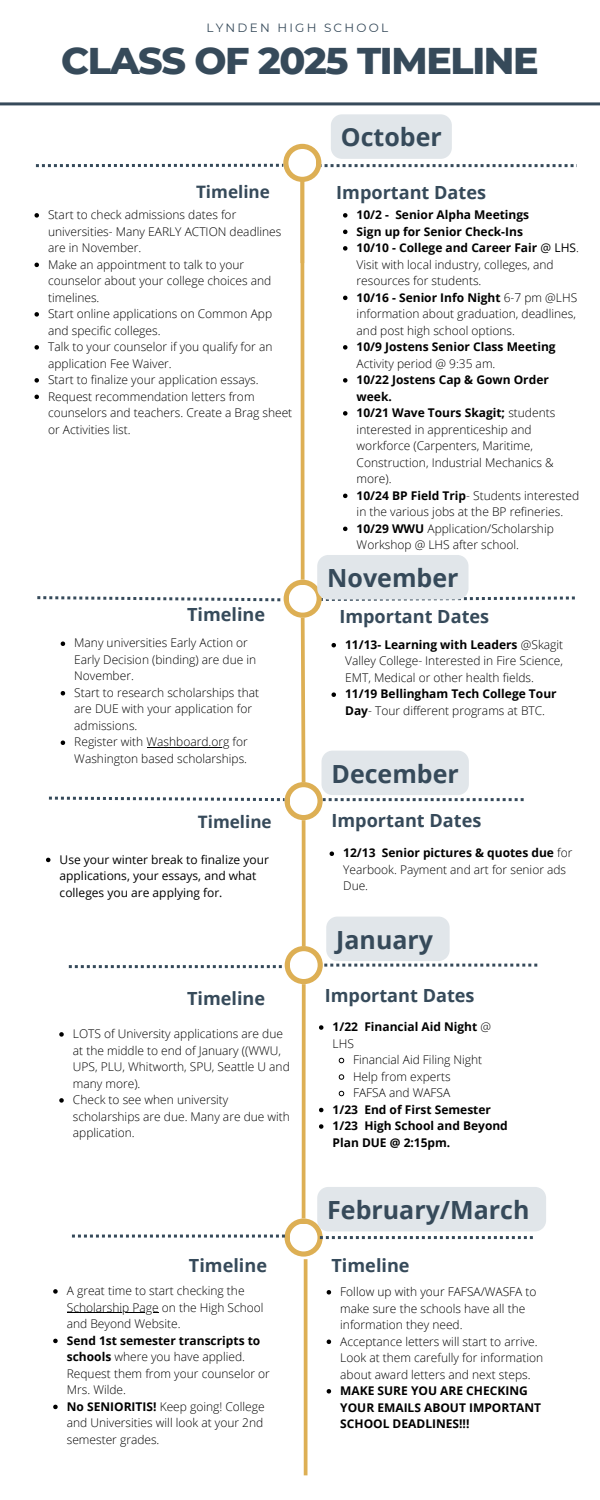
<style>
.page{position:relative;width:600px;height:1500px;background:#fff}
.page>*{position:absolute;margin:0;border:0;box-sizing:border-box;transform-origin:0 0}
.t1{font:800 38px "Montserrat";letter-spacing:-.035em;color:#364a5a}
.t2{font:700 25px "Open Sans";color:#364a5a}
.t3{font:700 18.1px "Open Sans";color:#364a5a}
.t4{font:700 17.1px "Open Sans";color:#364a5a}
.t5{font:300 12px/16.5px "Open Sans";color:#000}
.t6{font:700 12px/16.5px "Open Sans";color:#000}
.t7{font:12px/16.5px "Open Sans";color:#000}
.t8{font:12px "Montserrat";letter-spacing:.185em;color:#364a5a}
.s1{font-weight:700}
.s2{font-weight:400}
.s3{font-weight:300}
</style>
<div class="page">
<div style="left:283px;top:144px;width:38px;height:38px;background:#ddaf54;border-radius:50%"></div>
<div style="left:288px;top:149px;width:28px;height:28px;background:#fff;border-radius:50%"></div>
<svg style="left:295px;top:114px;width:282px;height:53px"></svg>
<svg style="left:343px;top:213px;width:5px;height:5px"></svg>
<svg style="left:343px;top:230px;width:5px;height:4px"></svg>
<svg style="left:343px;top:246px;width:5px;height:5px"></svg>
<svg style="left:343px;top:296px;width:5px;height:4px"></svg>
<svg style="left:343px;top:345px;width:5px;height:5px"></svg>
<svg style="left:343px;top:378px;width:5px;height:5px"></svg>
<svg style="left:343px;top:411px;width:5px;height:5px"></svg>
<svg style="left:343px;top:494px;width:5px;height:4px"></svg>
<svg style="left:343px;top:527px;width:5px;height:4px"></svg>
<svg style="left:34px;top:213px;width:5px;height:5px"></svg>
<svg style="left:34px;top:263px;width:5px;height:4px"></svg>
<svg style="left:34px;top:312px;width:5px;height:5px"></svg>
<svg style="left:34px;top:345px;width:5px;height:5px"></svg>
<svg style="left:34px;top:378px;width:5px;height:5px"></svg>
<svg style="left:34px;top:395px;width:5px;height:4px"></svg>
<svg style="left:36px;top:164px;width:247px;height:3px"></svg>
<svg style="left:299px;top:181px;width:7px;height:399px"></svg>
<svg style="left:37px;top:596px;width:243px;height:5px"></svg>
<div style="left:284px;top:580px;width:38px;height:38px;background:#ddaf54;border-radius:50%"></div>
<div style="left:289px;top:585px;width:28px;height:28px;background:#fff;border-radius:50%"></div>
<svg style="left:61px;top:641px;width:4px;height:5px"></svg>
<svg style="left:61px;top:691px;width:4px;height:4px"></svg>
<svg style="left:61px;top:740px;width:4px;height:5px"></svg>
<hr style="left:147px;top:747px;width:83px;height:1px;background:#000">
<hr style="left:0;top:102px;width:600px;height:3px;background:#364a5a">
<svg style="left:302px;top:820px;width:4px;height:126px"></svg>
<div style="left:285px;top:782px;width:38px;height:38px;background:#ddaf54;border-radius:50%"></div>
<div style="left:290px;top:787px;width:27px;height:28px;background:#fff;border-radius:50%"></div>
<svg style="left:46px;top:858px;width:4px;height:4px"></svg>
<svg style="left:330px;top:851px;width:4px;height:5px"></svg>
<svg style="left:49px;top:797px;width:236px;height:4px"></svg>
<svg style="left:302px;top:984px;width:4px;height:234px"></svg>
<div style="left:285px;top:946px;width:38px;height:38px;background:#ddaf54;border-radius:50%"></div>
<div style="left:290px;top:951px;width:28px;height:28px;background:#fff;border-radius:50%"></div>
<svg style="left:59px;top:1032px;width:5px;height:5px"></svg>
<svg style="left:59px;top:1098px;width:5px;height:5px"></svg>
<svg style="left:319px;top:1025px;width:4px;height:5px"></svg>
<svg style="left:338px;top:1057px;width:7px;height:7px"></svg>
<svg style="left:338px;top:1074px;width:7px;height:6px"></svg>
<svg style="left:338px;top:1090px;width:7px;height:7px"></svg>
<svg style="left:319px;top:1108px;width:4px;height:4px"></svg>
<svg style="left:319px;top:1124px;width:4px;height:5px"></svg>
<svg style="left:69px;top:965px;width:213px;height:3px"></svg>
<svg style="left:285px;top:1218px;width:38px;height:39px"></svg>
<div style="left:290px;top:1224px;width:27px;height:27px;background:#fff;border-radius:50%"></div>
<svg style="left:72px;top:1235px;width:213px;height:3px"></svg>
<svg style="left:53px;top:1289px;width:5px;height:5px"></svg>
<hr style="left:67px;top:1312px;width:92px;height:1px;background:#000">
<svg style="left:53px;top:1339px;width:5px;height:4px"></svg>
<svg style="left:53px;top:1405px;width:5px;height:4px"></svg>
<svg style="left:327px;top:1290px;width:4px;height:5px"></svg>
<svg style="left:327px;top:1340px;width:4px;height:4px"></svg>
<svg style="left:327px;top:1389px;width:4px;height:5px"></svg>
<hr style="left:304px;top:1259px;width:3px;height:216px;background:#ddaf54">
<svg style="left:317px;top:555px;width:258px;height:46px"></svg>
<svg style="left:299px;top:614px;width:225px;height:187px"></svg>
<svg style="left:324px;top:917px;width:213px;height:50px"></svg>
<svg style="left:317px;top:1187px;width:229px;height:52px"></svg>
<p class="t8" style="left:207px;top:20px;width:183px">LYNDEN HIGH SCHOOL</p>
<p class="t1" style="left:61px;top:37px;width:479px">CLASS OF 2025 TIMELINE</p>
<p class="t4" style="left:196px;top:180px;width:75px">Timeline</p>
<p class="t5" style="left:48px;top:206px;width:235px">Start to check admissions dates for universities- Many EARLY ACTION deadlines are in November.</p>
<p class="t5" style="left:48px;top:256px;width:225px">Make an appointment to talk to your counselor about your college choices and timelines.</p>
<p class="t5" style="left:48px;top:305px;width:226px">Start online applications on Common App and specific colleges.</p>
<p class="t5" style="left:48px;top:338px;width:226px">Talk to your counselor if you qualify for an application Fee Waiver.</p>
<p class="t5" style="left:48px;top:371px;width:212px">Start to finalize your application essays.</p>
<p class="t5" style="left:48px;top:388px;width:246px">Request recommendation letters from counselors and teachers. Create a Brag sheet or Activities list.</p>
<h3 class="t3" style="left:187px;top:601px;width:80px">Timeline</h3>
<h3 class="t5" style="left:74px;top:635px;width:183px">Many universities Early Action or<br>Early Decision (binding) are due in<br>November.</h3>
<p class="t5" style="left:74px;top:684px;width:186px">Start to research scholarships that are DUE with your application for admissions.</p>
<p class="t5" style="left:74px;top:734px;width:175px">Register with Washboard.org for</p>
<p class="t5" style="left:74px;top:750px;width:174px">Washington based scholarships.</p>
<h3 class="t4" style="left:198px;top:810px;width:75px">Timeline</h3>
<h3 class="t7" style="left:60px;top:851px;width:211px">Use your winter break to finalize your applications, your essays, and what colleges you are applying for.</h3>
<p class="t3" style="left:187px;top:986px;width:80px">Timeline</p>
<p class="t5" style="left:73px;top:1025px;width:218px">LOTS of University applications are due at the middle to end of January ((WWU,<br>UPS, PLU, Whitworth, SPU, Seattle U and many more).</p>
<h2 class="t5" style="left:73px;top:1091px;width:219px">Check to see when university scholarships are due. Many are due with application.</h2>
<h4 class="t2" style="left:341px;top:120px;width:103px">October</h4>
<h1 class="t3" style="left:336px;top:180px;width:151px">Important Dates</h1>
<h2 class="t6" style="left:357px;top:206px;width:174px">10/2 - Senior Alpha Meetings</h2>
<h3 class="t6" style="left:357px;top:223px;width:168px">Sign up for Senior Check-Ins</h3>
<h3 class="t5" style="left:357px;top:239px;width:224px"><span class="s1">10/10 - College and Career Fair</span> <span class="s2">@ LHS</span>.<br>Visit with local industry, colleges, and resources for students.</h3>
<p class="t5" style="left:357px;top:289px;width:222px;text-align:justify"><span class="s1">10/16 - Senior Info Night</span> 6-7 pm @LHS information about graduation, deadlines, and post high school options.</p>
<p class="t6" style="left:357px;top:338px;width:201px">10/9 Jostens Senior Class Meeting<br><span class="s3">Activity period @ 9:35 am.</span></p>
<p class="t6" style="left:357px;top:371px;width:194px">10/22 Jostens Cap &amp; Gown Order week.</p>
<p class="t5" style="left:357px;top:404px;width:200px"><span class="s1">10/21 Wave Tours Skagit;</span> students interested in apprenticeship and workforce (Carpenters, Maritime,<br>Construction, Industrial Mechanics &amp; more).</p>
<p class="t5" style="left:357px;top:487px;width:224px"><span class="s1">10/24 BP Field Trip</span>- Students interested in the various jobs at the BP refineries.</p>
<p class="t5" style="left:357px;top:520px;width:199px"><span class="s1">10/29 WWU</span> Application/Scholarship<br>Workshop @ LHS after school.</p>
<p class="t2" style="left:327px;top:560px;width:133px">November</p>
<p class="t3" style="left:339px;top:603px;width:151px">Important Dates</p>
<h2 class="t5" style="left:345px;top:636px;width:219px;text-align:justify"><span class="s1">11/13- Learning with Leaders</span> @Skagit Valley College- Interested in Fire Science, EMT, Medical or other health fields.</h2>
<h3 class="t6" style="left:345px;top:686px;width:213px">11/19 Bellingham Tech College Tour<br>Day<span class="s3">- Tour different programs at BTC.</span></h3>
<p class="t2" style="left:332px;top:756px;width:129px">December</p>
<h2 class="t3" style="left:332px;top:807px;width:151px">Important Dates</h2>
<p class="t5" style="left:343px;top:845px;width:231px"><span class="s1">12/13 Senior pictures &amp; quotes due</span> for<br>Yearbook. Payment and art for senior ads<br>Due.</p>
<h2 class="t2" style="left:336px;top:922px;width:98px">January</h2>
<h3 class="t3" style="left:325px;top:982px;width:151px">Important Dates</h3>
<h3 class="t6" style="left:333px;top:1018px;width:160px">1/22 Financial Aid Night <span class="s3">@<br>LHS</span></h3>
<p class="t5" style="left:353px;top:1051px;width:131px">Financial Aid Filing Night</p>
<p class="t5" style="left:353px;top:1068px;width:99px">Help from experts</p>
<p class="t5" style="left:353px;top:1084px;width:99px">FAFSA and WAFSA</p>
<p class="t6" style="left:333px;top:1101px;width:160px">1/23 End of First Semester</p>
<p class="t6" style="left:333px;top:1117px;width:177px">1/23 High School and Beyond<br>Plan DUE @ 2:15pm.</p>
<h2 class="t2" style="left:327px;top:1192px;width:204px">February/March</h2>
<p class="t3" style="left:189px;top:1252px;width:80px">Timeline</p>
<p class="t3" style="left:332px;top:1253px;width:80px">Timeline</p>
<h2 class="t5" style="left:67px;top:1282px;width:179px">A great time to start checking the</h2>
<h3 class="t5" style="left:67px;top:1299px;width:198px">Scholarship Page on the High School and Beyond Website.<br><span class="s1">Send 1st semester transcripts to</span></h3>
<h3 class="t5" style="left:67px;top:1348px;width:205px"><span class="s1">schools</span> where you have applied.<br>Request them from your counselor or<br>Mrs. Wilde.<br><span class="s1">No SENIORITIS!</span> Keep going! College</h3>
<p class="t5" style="left:67px;top:1414px;width:198px">and Universities will look at your 2nd semester grades.</p>
<p class="t5" style="left:340px;top:1283px;width:198px">Follow up with your FAFSA/WASFA to make sure the schools have all the information they need.</p>
<p class="t5" style="left:340px;top:1333px;width:205px">Acceptance letters will start to arrive.<br>Look at them carefully for information about award letters and next steps.</p>
<p class="t6" style="left:340px;top:1382px;width:203px">MAKE SURE YOU ARE CHECKING<br>YOUR EMAILS ABOUT IMPORTANT<br>SCHOOL DEADLINES!!!</p>
</div>
